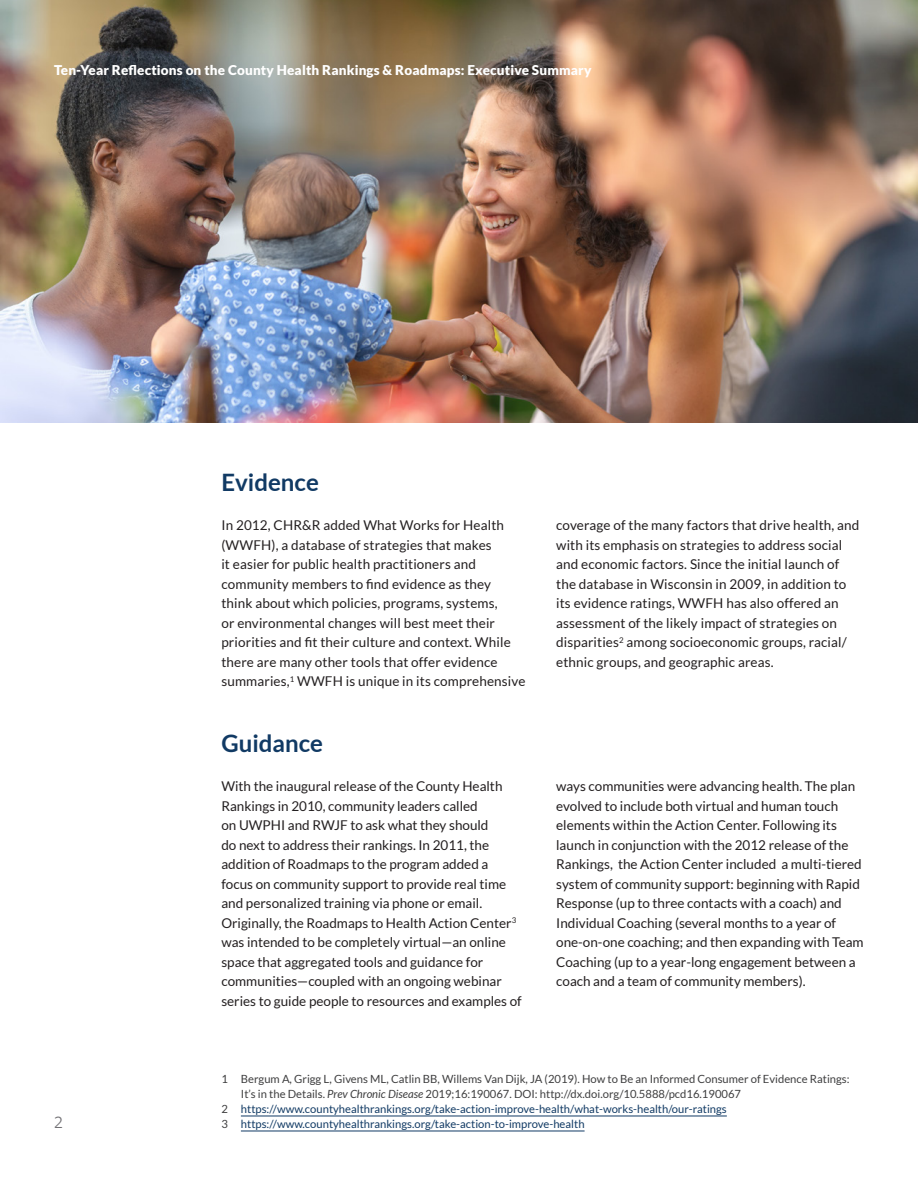
<style>
.page{position:relative;width:918px;height:1188px;background:#fff}
.page>*{position:absolute;margin:0;border:0;box-sizing:border-box;transform-origin:0 0}
.t1{font:700 24px "Lato";color:#113a64}
.t2{font:18px "Freight Sans Pro";color:#717074}
.body{font:13.5px/19.5px "Lato";color:#231f20}
.t3{font:900 13.5px "Lato";letter-spacing:.01em;color:#fff}
.footnote{font:11.25px/15px "Lato";color:#3e3e3f}
.footnote-2{font:11.25px "Lato";color:#113a64}
.s1{font-style:italic}
.s2{color:#3e3e3f}
</style>
<div class="page">
<hr style="left:241px;top:1116px;width:486px;height:1px;background:#113a64">
<hr style="left:241px;top:1131px;width:344px;height:1px;background:#113a64">
<img style="left:1px;top:1px;width:916px;height:422px">
<p class="t3" style="left:54px;top:62px;width:539px">Ten-Year Reflections on the County Health Rankings &amp; Roadmaps: Executive Summary</p>
<p class="t1" style="left:221px;top:469px;width:99px">Evidence</p>
<p class="body" style="left:221px;top:515px;width:306px">In 2012, CHR&amp;R added What Works for Health (WWFH), a database of strategies that makes<br>it easier for public health practitioners and community members to find evidence as they think about which policies, programs, systems,<br>or environmental changes will best meet their priorities and fit their culture and context. While there are many other tools that offer evidence summaries,<sup>1</sup> WWFH is unique in its comprehensive</p>
<p class="body" style="left:556px;top:515px;width:305px">coverage of the many factors that drive health, and with its emphasis on strategies to address social and economic factors. Since the initial launch of the database in Wisconsin in 2009, in addition to its evidence ratings, WWFH has also offered an assessment of the likely impact of strategies on disparities<sup>2</sup> among socioeconomic groups, racial/ ethnic groups, and geographic areas.</p>
<p class="t1" style="left:221px;top:730px;width:103px">Guidance</p>
<p class="body" style="left:221px;top:776px;width:302px">With the inaugural release of the County Health Rankings in 2010, community leaders called<br>on UWPHI and RWJF to ask what they should<br>do next to address their rankings. In 2011, the addition of Roadmaps to the program added a focus on community support to provide real time and personalized training via phone or email.<br>Originally, the Roadmaps to Health Action Center<sup>3 </sup>was intended to be completely virtual—an online space that aggregated tools and guidance for communities—coupled with an ongoing webinar series to guide people to resources and examples of</p>
<p class="body" style="left:556px;top:776px;width:309px">ways communities were advancing health. The plan evolved to include both virtual and human touch elements within the Action Center. Following its launch in conjunction with the 2012 release of the Rankings, the Action Center included a multi-tiered system of community support: beginning with Rapid Response (up to three contacts with a coach) and Individual Coaching (several months to a year of one-on-one coaching; and then expanding with Team Coaching (up to a year-long engagement between a coach and a team of community members).</p>
<p class="footnote" style="left:241px;top:1072px;width:610px;text-indent:-20px">1 Bergum A, Grigg L, Givens ML, Catlin BB, Willems Van Dijk, JA (2019). How to Be an Informed Consumer of Evidence Ratings:<br>It’s in the Details. <span class="s1">Prev Chronic Disease</span> 2019;16:190067. DOI: http://dx.doi.org/10.5888/pcd16.190067</p>
<p class="footnote-2" style="left:221px;top:1103px;width:507px"><span class="s2">2</span> https://www.countyhealthrankings.org/take-action-improve-health/what-works-health/our-ratings</p>
<h2 class="t2" style="left:54px;top:1110px;width:10px">2</h2>
<p class="footnote-2" style="left:221px;top:1118px;width:365px"><span class="s2">3</span> https://www.countyhealthrankings.org/take-action-to-improve-health</p>
</div>
